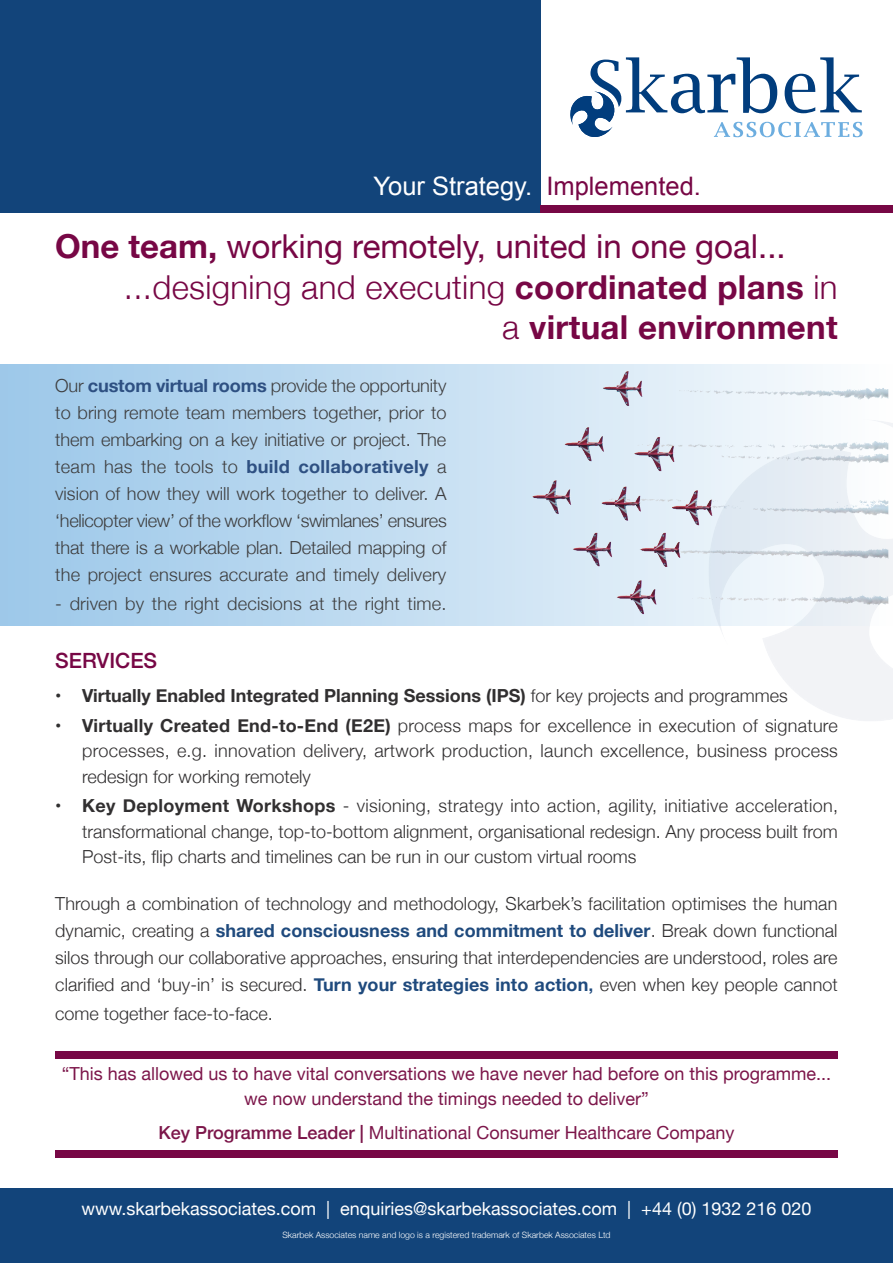
<style>
.page{position:relative;width:893px;height:1263px;background:#fff}
.page>*{position:absolute;margin:0;border:0;box-sizing:border-box;transform-origin:0 0}
.t1{font:33px "Helvetica Neue";color:#770745}
.t2{font:300 33px "Helvetica Neue";letter-spacing:.01em;color:#770745}
.t3{font:700 33px "Helvetica Neue";letter-spacing:.01em;color:#770745}
.t4{font:25.5px "Arial";color:#fff}
.t5{font:500 21px "Helvetica Neue";color:#770745}
.t6{font:300 18px/25.5px "Helvetica Neue";color:#312f30;text-align:justify}
.t7{font:300 18px/27px "Helvetica Neue";letter-spacing:.01em;color:#3e3e3f;text-align:justify}
.t8{font:18px/25.5px "Helvetica Neue";color:#7c164a;text-align:center}
.t9{font:700 18px "Helvetica Neue";color:#312f30}
.t10{font:18px "Helvetica Neue";color:#fff}
.t11{font:300 8.7px "Helvetica Neue";color:#fff}
.s1{color:#770745}
.s2{font-weight:700}
.s3{font-weight:300}
.s4{font-weight:700;color:#2e5082}
.s5{font-weight:700;color:#1f4a7d}
.s6{font-weight:500;color:#1f4a7d}
.s7{font-weight:500}
</style>
<div class="page">
<div style="left:0;top:364px;width:893px;height:261px;background:linear-gradient(to right,#9ac7e9,#f8f8f9)"></div>
<div style="left:0;top:1188px;width:893px;height:75px;background:#12447a"></div>
<svg style="left:570px;top:57px;width:293px;height:80px"></svg>
<div style="left:0;top:0;width:540px;height:213px;background:#12447a"></div>
<img style="left:603px;top:371px;width:279px;height:35px">
<img style="left:707px;top:417px;width:186px;height:304px">
<div style="left:540px;top:205px;width:353px;height:8px;background:#770745"></div>
<div style="left:55px;top:1051px;width:783px;height:8px;background:#770745"></div>
<div style="left:55px;top:1150px;width:783px;height:8px;background:#770745"></div>
<p class="t4" style="left:373px;top:169px;width:329px">Your Strategy. <span class="s1">Implemented.</span></p>
<p class="t1" style="left:55px;top:223px;width:732px"><span class="s2">One team,</span> working remotely, united in one goal...</p>
<p class="t2" style="left:124px;top:260px;width:715px">...designing and executing <span class="s2">coordinated plans</span> in</p>
<p class="t3" style="left:502px;top:302px;width:337px"><span class="s3">a</span> virtual environment</p>
<p class="t7" style="left:55px;top:371px;width:393px">Our <span class="s4">custom virtual rooms</span> provide the opportunity to bring remote team members together, prior to them embarking on a key initiative or project. The team has the tools to <span class="s4">build collaboratively</span> a vision of how they will work together to deliver. A ‘helicopter view’ of the workflow ‘swimlanes’ ensures that there is a workable plan. Detailed mapping of the project ensures accurate and timely delivery</p>
<p class="t7" style="left:55px;top:588px;width:393px">- driven by the right decisions at the right time.</p>
<p class="t5" style="left:55px;top:643px;width:103px">SERVICES</p>
<p class="t9" style="left:55px;top:681px;width:734px">• Virtually Enabled Integrated Planning Sessions (IPS) <span class="s3">for key projects and programmes</span></p>
<p class="t6" style="left:82px;top:711px;width:757px;text-indent:-27px"><span class="s2">• Virtually Created End-to-End (E2E)</span> process maps for excellence in execution of signature processes, e.g. innovation delivery, artwork production, launch excellence, business process redesign for working remotely</p>
<p class="t6" style="left:82px;top:792px;width:757px;text-indent:-27px"><span class="s2">• Key Deployment Workshops</span> - visioning, strategy into action, agility, initiative acceleration, transformational change, top-to-bottom alignment, organisational redesign. Any process built from Post-its, flip charts and timelines can be run in our custom virtual rooms</p>
<p class="t6" style="left:55px;top:889px;width:784px;line-height:27.3px">Through a combination of technology and methodology, Skarbek’s facilitation optimises the human dynamic, creating a <span class="s5">shared consciousness and commitment to deliver</span>. Break down functional silos through our collaborative approaches, ensuring that interdependencies are understood, roles are clarified and ‘buy-in’ is secured. <span class="s5">Turn your strategies into action</span><span class="s6">,</span> even when key people cannot come together face-to-face.</p>
<p class="t8" style="left:62px;top:1062px;width:771px">“This has allowed us to have vital conversations we have never had before on this programme... we now understand the timings needed to deliver”</p>
<p class="t8" style="left:158px;top:1121px;width:578px"><span class="s7">Key Programme Leader |</span> Multinational Consumer Healthcare Company</p>
<p class="t10" style="left:81px;top:1195px;width:732px">www.skarbekassociates.com | enquiries@skarbekassociates.com | +44 (0) 1932 216 020</p>
<p class="t11" style="left:282px;top:1228px;width:330px">Skarbek Associates name and logo is a registered trademark of Skarbek Associates Ltd</p>
</div>
